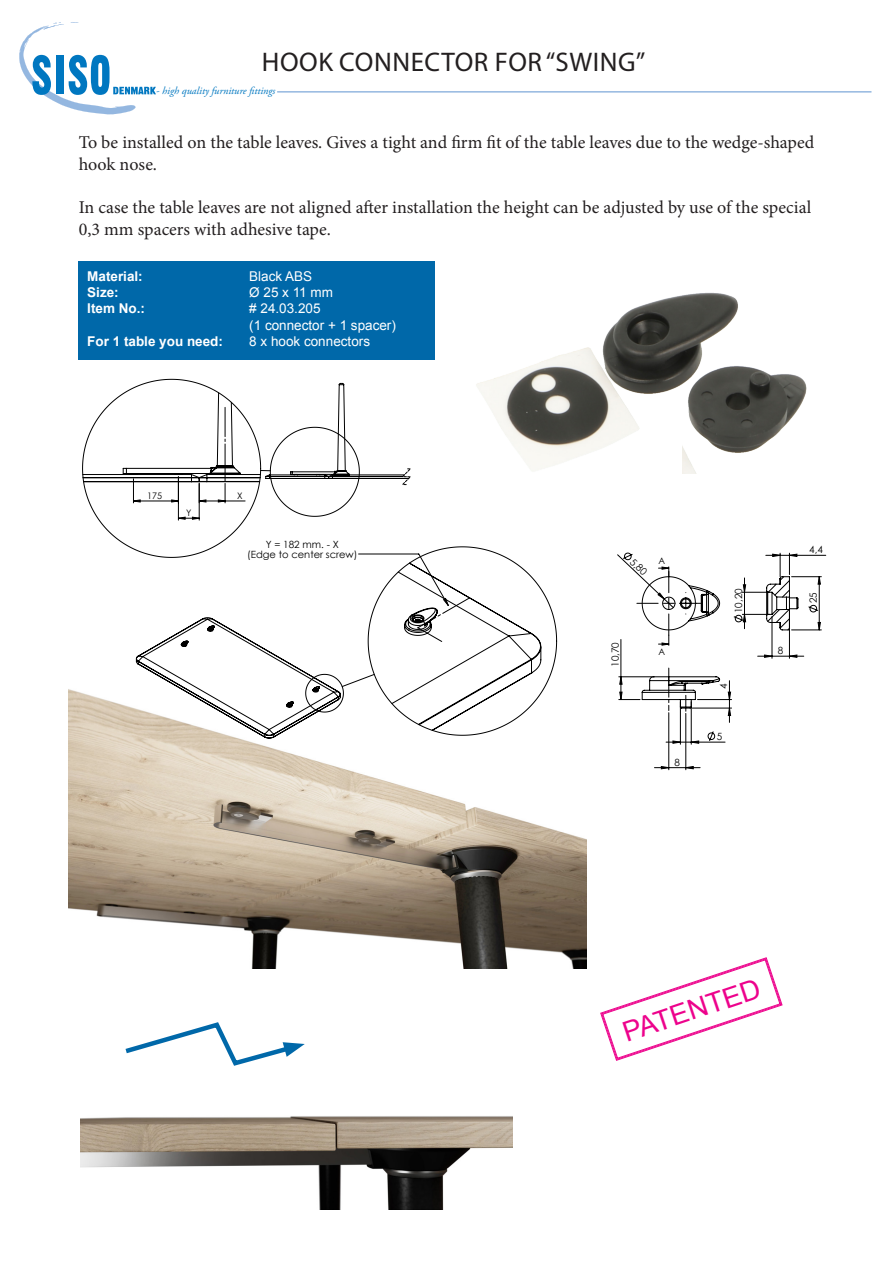
<style>
.page{position:relative;width:893px;height:1263px;background:#fff}
.page>*{position:absolute;margin:0;border:0;box-sizing:border-box;transform-origin:0 0}
.t1{font:27.6px "Arial";color:#ed028c}
.t2{font:27px "Myriad Pro";letter-spacing:.02em;color:#231f20}
.t3{font:18px/21.6px "Minion Pro";color:#231f20}
.t4{font:13.5px "Arial";color:#fff}
.t5{font:700 13.5px "Arial";color:#fff}
.t6{font:italic 10.5px "Adobe Garamond Pro";color:#0077c0}
.t7{font:9.9px/9.6px "Century Gothic";color:#000;text-align:center}
.t8{font:9px "Century Gothic";color:#000}
</style>
<div class="page">
<img style="left:68px;top:689px;width:518px;height:279px">
<img style="left:80px;top:1116px;width:432px;height:93px">
<div style="left:79px;top:261px;width:356px;height:99px;background:#0068a9"></div>
<img style="left:494px;top:295px;width:189px;height:179px">
<img style="left:683px;top:292px;width:124px;height:182px">
<svg style="left:125px;top:1022px;width:180px;height:44px"></svg>
<svg style="left:708px;top:731px;width:7px;height:10px"></svg>
<hr style="left:789px;top:555px;width:37px;height:1px;background:#000">
<hr style="left:685px;top:713px;width:1px;height:57px;background:#000">
<hr style="left:668px;top:713px;width:1px;height:57px;background:#000">
<hr style="left:680px;top:702px;width:1px;height:42px;background:#000">
<hr style="left:691px;top:702px;width:1px;height:42px;background:#000">
<hr style="left:691px;top:742px;width:34px;height:1px;background:#000">
<hr style="left:621px;top:639px;width:1px;height:38px;background:#000">
<hr style="left:692px;top:708px;width:40px;height:1px;background:#000">
<hr style="left:697px;top:699px;width:35px;height:1px;background:#000">
<svg style="left:733px;top:553px;width:88px;height:105px"></svg>
<svg style="left:617px;top:553px;width:103px;height:93px"></svg>
<svg style="left:654px;top:766px;width:46px;height:3px"></svg>
<svg style="left:666px;top:740px;width:33px;height:4px"></svg>
<svg style="left:619px;top:668px;width:101px;height:43px"></svg>
<svg style="left:728px;top:681px;width:3px;height:41px"></svg>
<svg style="left:82px;top:379px;width:475px;height:359px"></svg>
<svg style="left:600px;top:957px;width:183px;height:104px"></svg>
<hr style="left:277px;top:91px;width:594px;height:2px;background:#94b7e0">
<svg style="left:19px;top:22px;width:137px;height:93px"></svg>
<p class="t2" style="left:262px;top:45px;width:385px">HOOK CONNECTOR FOR “SWING”</p>
<p class="t6" style="left:156px;top:84px;width:121px">- high quality furniture fittings</p>
<p class="t3" style="left:79px;top:132px;width:737px">To be installed on the table leaves. Gives a tight and firm fit of the table leaves due to the wedge-shaped hook nose.</p>
<p class="t3" style="left:79px;top:196px;width:734px">In case the table leaves are not aligned after installation the height can be adjusted by use of the special<br>0,3 mm spacers with adhesive tape.</p>
<p class="t5" style="left:87px;top:267px;width:57px">Material:</p>
<p class="t4" style="left:249px;top:267px;width:65px">Black ABS</p>
<p class="t5" style="left:87px;top:283px;width:33px">Size:</p>
<p class="t4" style="left:249px;top:284px;width:85px">Ø 25 x 11 mm</p>
<p class="t5" style="left:87px;top:300px;width:59px">Item No.:</p>
<p class="t4" style="left:249px;top:300px;width:73px"># 24.03.205</p>
<p class="t4" style="left:249px;top:316px;width:148px">(1 connector + 1 spacer)</p>
<p class="t5" style="left:87px;top:332px;width:137px">For 1 table you need:</p>
<p class="t4" style="left:249px;top:332px;width:122px">8 x hook connectors</p>
<p class="t8" style="left:147px;top:489px;width:16px">175</p>
<p class="t8" style="left:186px;top:507px;width:7px">Y</p>
<p class="t8" style="left:237px;top:489px;width:7px">X</p>
<p class="t7" style="left:247px;top:539px;width:112px">Y = 182 mm. - X<br>(Edge to center screw)</p>
<p class="t7" style="left:635px;top:557px;width:21px;rotate:43deg">5,80</p>
<p class="t8" style="left:658px;top:555px;width:8px">A</p>
<p class="t7" style="left:610px;top:667px;width:26px;rotate:-90deg">10,70</p>
<p class="t8" style="left:658px;top:645px;width:8px">A</p>
<p class="t7" style="left:674px;top:757px;width:7px">8</p>
<p class="t7" style="left:734px;top:613px;width:26px;rotate:-90deg">10,20</p>
<p class="t7" style="left:719px;top:689px;width:7px;rotate:-90deg">4</p>
<p class="t7" style="left:717px;top:731px;width:7px">5</p>
<p class="t7" style="left:778px;top:645px;width:7px">8</p>
<p class="t7" style="left:809px;top:545px;width:15px">4,4</p>
<p class="t7" style="left:808px;top:603px;width:13px;rotate:-90deg">25</p>
<p class="t1" style="left:618px;top:1016px;width:145px;rotate:-19deg">PATENTED</p>
</div>
